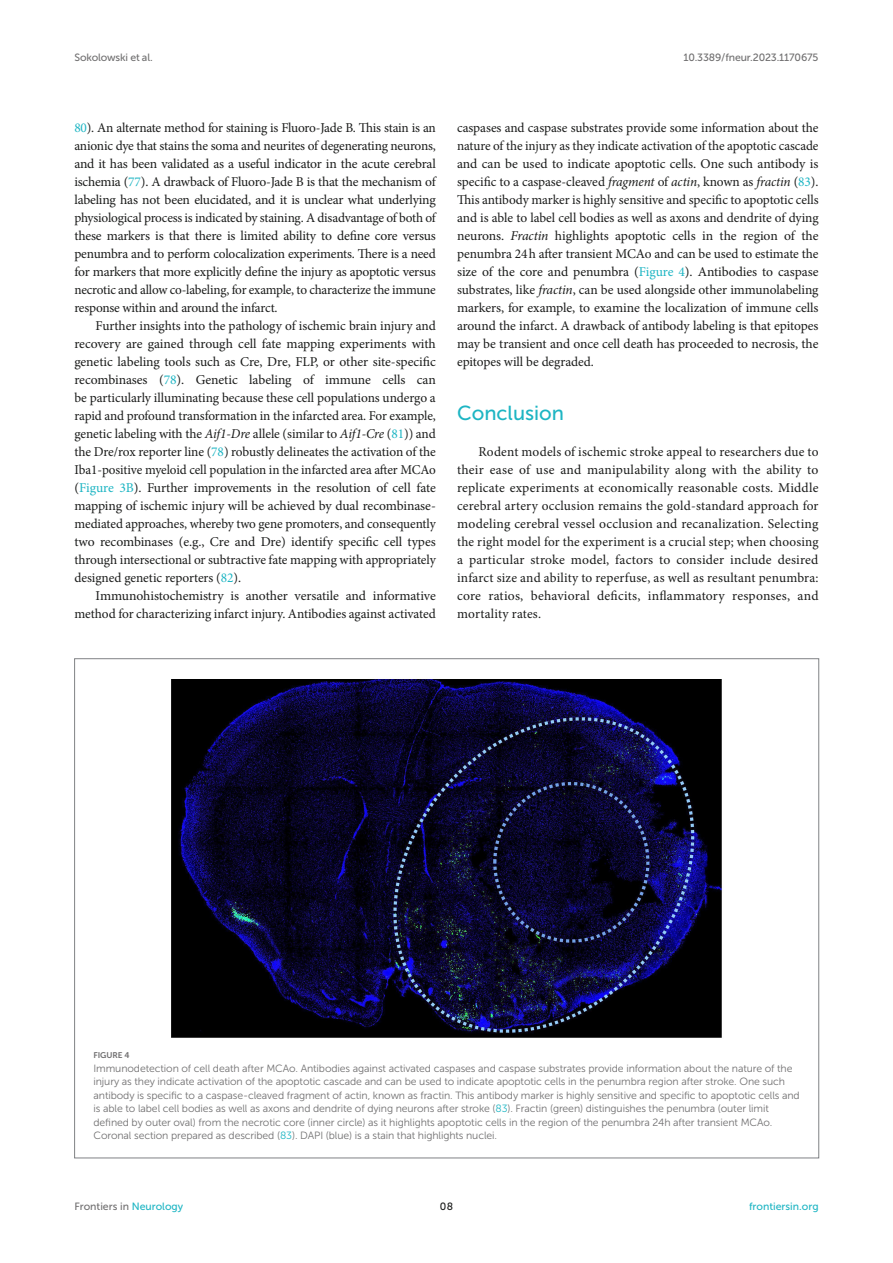
<style>
.page{position:relative;width:893px;height:1263px;background:#fff}
.page>*{position:absolute;margin:0;border:0;box-sizing:border-box;transform-origin:0 0}
.HEAD_1{font:20.25px "Museo Sans 500";color:#1db5c3}
.TEXT{font:13.5px/18px "Minion Pro";letter-spacing:-.005em;color:#1b1c1b;text-align:justify}
.TEXT_FLUSH{font:13.5px/18px "Minion Pro";letter-spacing:-.005em;color:#1b1c1b;text-align:justify}
.FIG_LEG{font:10.5px/13.5px "Museo Sans 300";letter-spacing:-.01em;color:#706f70}
.t1{font:10.5px "Museo Sans 500";letter-spacing:-.015em;color:#706f70}
.t2{font:10.5px "Museo Sans 500";color:#1db5c3}
.t3{font:10.5px "Museo Sans 500";color:#1b1c1b}
.FIG_HD{font:8.25px "Museo Sans 700";letter-spacing:-.01em;color:#706f70}
.s1{color:#1db5c3}
.s2{font-style:italic}
</style>
<div class="page">
<img style="left:171px;top:678px;width:551px;height:360px">
<p class="t1" style="left:74px;top:51px;width:80px">Sokolowski et al.</p>
<p class="t1" style="left:683px;top:51px;width:137px">10.3389/fneur.2023.1170675</p>
<p class="TEXT_FLUSH" style="left:74px;top:119px;width:363px"><span class="s1">80</span>). An alternate method for staining is Fluoro-Jade B. This stain is an anionic dye that stains the soma and neurites of degenerating neurons, and it has been validated as a useful indicator in the acute cerebral ischemia (<span class="s1">77</span>). A drawback of Fluoro-Jade B is that the mechanism of labeling has not been elucidated, and it is unclear what underlying physiological process is indicated by staining. A disadvantage of both of these markers is that there is limited ability to define core versus penumbra and to perform colocalization experiments. There is a need for markers that more explicitly define the injury as apoptotic versus necrotic and allow co-labeling, for example, to characterize the immune response within and around the infarct.</p>
<p class="TEXT" style="left:74px;top:317px;width:363px;text-indent:21px">Further insights into the pathology of ischemic brain injury and recovery are gained through cell fate mapping experiments with genetic labeling tools such as Cre, Dre, FLP, or other site-specific recombinases (<span class="s1">78</span>). Genetic labeling of immune cells can be particularly illuminating because these cell populations undergo a rapid and profound transformation in the infarcted area. For example, genetic labeling with the <span class="s2">Aif1-Dre</span> allele (similar to <span class="s2">Aif1-Cre</span> (<span class="s1">81</span>)) and the Dre/rox reporter line (<span class="s1">78</span>) robustly delineates the activation of the Iba1-positive myeloid cell population in the infarcted area after MCAo (<span class="s1">Figure 3B</span>). Further improvements in the resolution of cell fate mapping of ischemic injury will be achieved by dual recombinase&shy;mediated approaches, whereby two gene promoters, and consequently two recombinases (e.g., Cre and Dre) identify specific cell types through intersectional or subtractive fate mapping with appropriately designed genetic reporters (<span class="s1">82</span>).</p>
<p class="TEXT" style="left:74px;top:587px;width:363px;text-align:right">Immunohistochemistry is another versatile and informative method for characterizing infarct injury. Antibodies against activated</p>
<p class="TEXT" style="left:457px;top:119px;width:363px">caspases and caspase substrates provide some information about the nature of the injury as they indicate activation of the apoptotic cascade and can be used to indicate apoptotic cells. One such antibody is specific to a caspase-cleaved <span class="s2">fragment</span> of <span class="s2">actin</span>, known as <span class="s2">fractin</span> (<span class="s1">83</span>).<br>This antibody marker is highly sensitive and specific to apoptotic cells and is able to label cell bodies as well as axons and dendrite of dying neurons. <span class="s2">Fractin</span> highlights apoptotic cells in the region of the penumbra 24h after transient MCAo and can be used to estimate the size of the core and penumbra (<span class="s1">Figure 4</span>). Antibodies to caspase substrates, like <span class="s2">fractin</span>, can be used alongside other immunolabeling markers, for example, to examine the localization of immune cells around the infarct. A drawback of antibody labeling is that epitopes may be transient and once cell death has proceeded to necrosis, the epitopes will be degraded.</p>
<p class="HEAD_1" style="left:457px;top:402px;width:108px">Conclusion</p>
<p class="TEXT_FLUSH" style="left:457px;top:443px;width:363px;text-indent:21px">Rodent models of ischemic stroke appeal to researchers due to their ease of use and manipulability along with the ability to replicate experiments at economically reasonable costs. Middle cerebral artery occlusion remains the gold-standard approach for modeling cerebral vessel occlusion and recanalization. Selecting the right model for the experiment is a crucial step; when choosing a particular stroke model, factors to consider include desired infarct size and ability to reperfuse, as well as resultant penumbra: core ratios, behavioral deficits, inflammatory responses, and mortality rates.</p>
<p class="FIG_HD" style="left:94px;top:1050px;width:37px">FIGURE 4</p>
<p class="FIG_LEG" style="left:94px;top:1061px;width:708px">Immunodetection of cell death after MCAo. Antibodies against activated caspases and caspase substrates provide information about the nature of the injury as they indicate activation of the apoptotic cascade and can be used to indicate apoptotic cells in the penumbra region after stroke. One such antibody is specific to a caspase-cleaved fragment of actin, known as fractin. This antibody marker is highly sensitive and specific to apoptotic cells and is able to label cell bodies as well as axons and dendrite of dying neurons after stroke (<span class="s1">83</span>). Fractin (green) distinguishes the penumbra (outer limit defined by outer oval) from the necrotic core (inner circle) as it highlights apoptotic cells in the region of the penumbra 24 h after transient MCAo.<br>Coronal section prepared as described (<span class="s1">83</span>). DAPI (blue) is a stain that highlights nuclei.</p>
<p class="t1" style="left:74px;top:1200px;width:110px">Frontiers in <span class="s1">Neurology</span></p>
<p class="t3" style="left:440px;top:1200px;width:15px">08</p>
<p class="t2" style="left:749px;top:1200px;width:71px">frontiersin.org</p>
</div>
